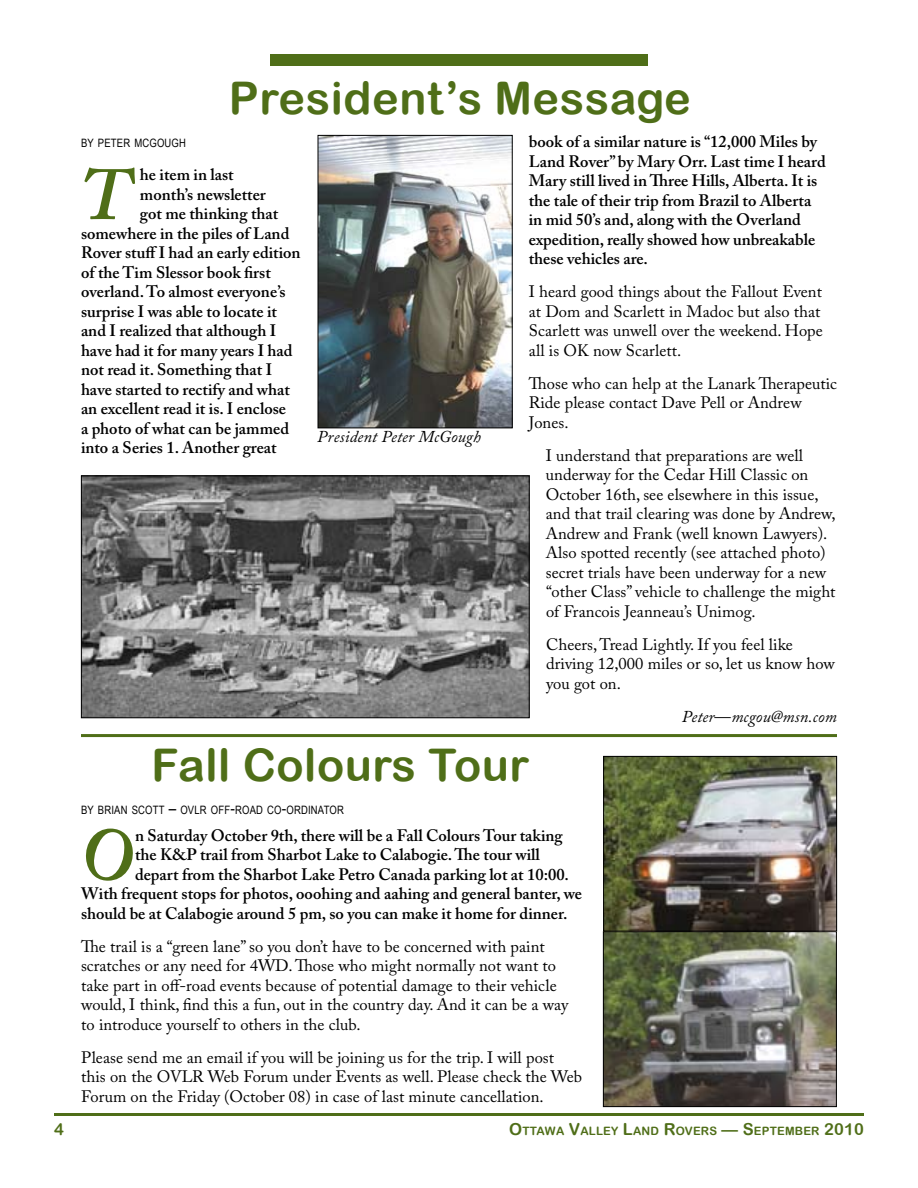
<style>
.page{position:relative;width:918px;height:1188px;background:#fff}
.page>*{position:absolute;margin:0;border:0;box-sizing:border-box;transform-origin:0 0}
.t1{font:italic 600 74.4px "Adobe Caslon Pro";color:#4f6e18}
.t2{font:45px "Arial Rounded MT Bold";letter-spacing:.01em;color:#4f6e18}
.t3{font:16.5px/19.5px "Adobe Caslon Pro";letter-spacing:.005em;color:#000}
.t4{font:600 16.5px/19.5px "Adobe Caslon Pro";color:#000}
.t5{font:italic 16.5px "Adobe Caslon Pro";letter-spacing:.01em;color:#000}
.t6{font:11.55px "Arial Narrow";letter-spacing:.015em;color:#000}
.t7{font:11.55px "Arial Rounded MT Bold";letter-spacing:.02em;color:#4f6e18}
.s1{font-style:normal}
.s2{font-size:16.5px}
</style>
<div class="page">
<hr style="left:54px;top:1113px;width:810px;height:3px;background:#4f6e18">
<img style="left:320px;top:137px;width:191px;height:289px">
<div style="left:318px;top:135px;width:195px;height:293px;border:1px solid #000"></div>
<div style="left:270px;top:54px;width:378px;height:12px;background:#4f6e18"></div>
<img style="left:83px;top:478px;width:445px;height:238px">
<div style="left:81px;top:476px;width:449px;height:242px;border:1px solid #000"></div>
<img style="left:605px;top:758px;width:230px;height:347px">
<div style="left:603px;top:931px;width:234px;height:176px;border:1px solid #000"></div>
<div style="left:603px;top:756px;width:234px;height:176px;border:1px solid #000"></div>
<hr style="left:81px;top:734px;width:756px;height:3px;background:#4f6e18">
<h2 class="t2" style="left:229px;top:71px;width:463px">President’s Message</h2>
<p class="t4" style="left:529px;top:132px;width:298px">book of a similar nature is “12,000 Miles by Land Rover” by Mary Orr. Last time I heard Mary still lived in Three Hills, Alberta. It is the tale of their trip from Brazil to Alberta in mid 50’s and, along with the Overland expedition, really showed how unbreakable these vehicles are.</p>
<p class="t3" style="left:529px;top:282px;width:296px">I heard good things about the Fallout Event at Dom and Scarlett in Madoc but also that Scarlett was unwell over the weekend. Hope all is OK now Scarlett.</p>
<p class="t3" style="left:529px;top:373px;width:310px">Those who can help at the Lanark Therapeutic<br>Ride please contact Dave Pell or Andrew<br>Jones.</p>
<p class="t3" style="left:546px;top:445px;width:291px">I understand that preparations are well underway for the Cedar Hill Classic on October 16th, see elsewhere in this issue, and that trail clearing was done by Andrew, Andrew and Frank (well known Lawyers).<br>Also spotted recently (see attached photo) secret trials have been underway for a new “other Class” vehicle to challenge the might of Francois Jeanneau’s Unimog.</p>
<p class="t3" style="left:546px;top:634px;width:290px">Cheers, Tread Lightly. If you feel like driving 12,000 miles or so, let us know how you got on.</p>
<p class="t5" style="left:682px;top:706px;width:157px">Peter<span class="s1">—</span>mcgou@msn.com</p>
<p class="t6" style="left:81px;top:136px;width:107px">BY PETER MCGOUGH</p>
<h1 class="t1" style="left:81px;top:150px;width:51px">T</h1>
<p class="t4" style="left:140px;top:165px;width:95px">he item in last</p>
<p class="t4" style="left:140px;top:184px;width:127px">month’s newsletter</p>
<p class="t4" style="left:140px;top:204px;width:140px">got me thinking that</p>
<p class="t4" style="left:81px;top:223px;width:210px">somewhere in the piles of Land</p>
<p class="t4" style="left:81px;top:243px;width:221px">Rover stuff I had an early edition</p>
<p class="t4" style="left:81px;top:262px;width:191px">of the Tim Slessor book first</p>
<p class="t4" style="left:81px;top:282px;width:206px">overland. To almost everyone’s</p>
<p class="t4" style="left:81px;top:301px;width:198px">surprise I was able to locate it</p>
<p class="t4" style="left:81px;top:321px;width:197px">and I realized that although I</p>
<p class="t4" style="left:81px;top:340px;width:213px">have had it for many years I had</p>
<p class="t4" style="left:81px;top:360px;width:193px">not read it. Something that I</p>
<p class="t4" style="left:81px;top:379px;width:210px">have started to rectify and what</p>
<p class="t4" style="left:81px;top:399px;width:207px">an excellent read it is. I enclose</p>
<p class="t4" style="left:81px;top:418px;width:210px">a photo of what can be jammed</p>
<p class="t4" style="left:81px;top:438px;width:197px">into a Series 1. Another great</p>
<p class="t5" style="left:317px;top:427px;width:165px">President Peter McGough</p>
<h2 class="t2" style="left:151px;top:739px;width:379px">Fall Colours Tour</h2>
<p class="t6" style="left:81px;top:804px;width:264px">BY BRIAN SCOTT <span class="s2">–</span> OVLR OFF<span class="s2">-</span>ROAD CO<span class="s2">-</span>ORDINATOR</p>
<h1 class="t1" style="left:81px;top:810px;width:67px">O</h1>
<p class="t4" style="left:135px;top:825px;width:429px">n Saturday October 9th, there will be a Fall Colours Tour taking</p>
<p class="t4" style="left:135px;top:845px;width:406px">the K&amp;P trail from Sharbot Lake to Calabogie. The tour will</p>
<p class="t4" style="left:135px;top:864px;width:436px">depart from the Sharbot Lake Petro Canada parking lot at 10:00.</p>
<p class="t4" style="left:81px;top:884px;width:503px">With frequent stops for photos, ooohing and aahing and general banter, we</p>
<p class="t4" style="left:81px;top:903px;width:488px">should be at Calabogie around 5 pm, so you can make it home for dinner.</p>
<p class="t3" style="left:81px;top:936px;width:489px">The trail is a “green lane”so you don’t have to be concerned with paint scratches or any need for 4WD.Those who might normally not want to take part in off-road events because of potential damage to their vehicle would, I think, find this a fun, out in the country day. And it can be a way to introduce yourself to others in the club.</p>
<p class="t3" style="left:81px;top:1047px;width:502px">Please send me an email if you will be joining us for the trip. I will post this on the OVLR Web Forum under Events as well. Please check the Web<br>Forum on the Friday (October 08) in case of last minute cancellation.</p>
<p class="t7" style="left:509px;top:1124px;width:356px"><span class="s2">O</span>ttawa <span class="s2">V</span>alley <span class="s2">L</span>and <span class="s2">R</span>overs <span class="s2">— S</span>eptember <span class="s2">2010</span></p>
</div>
